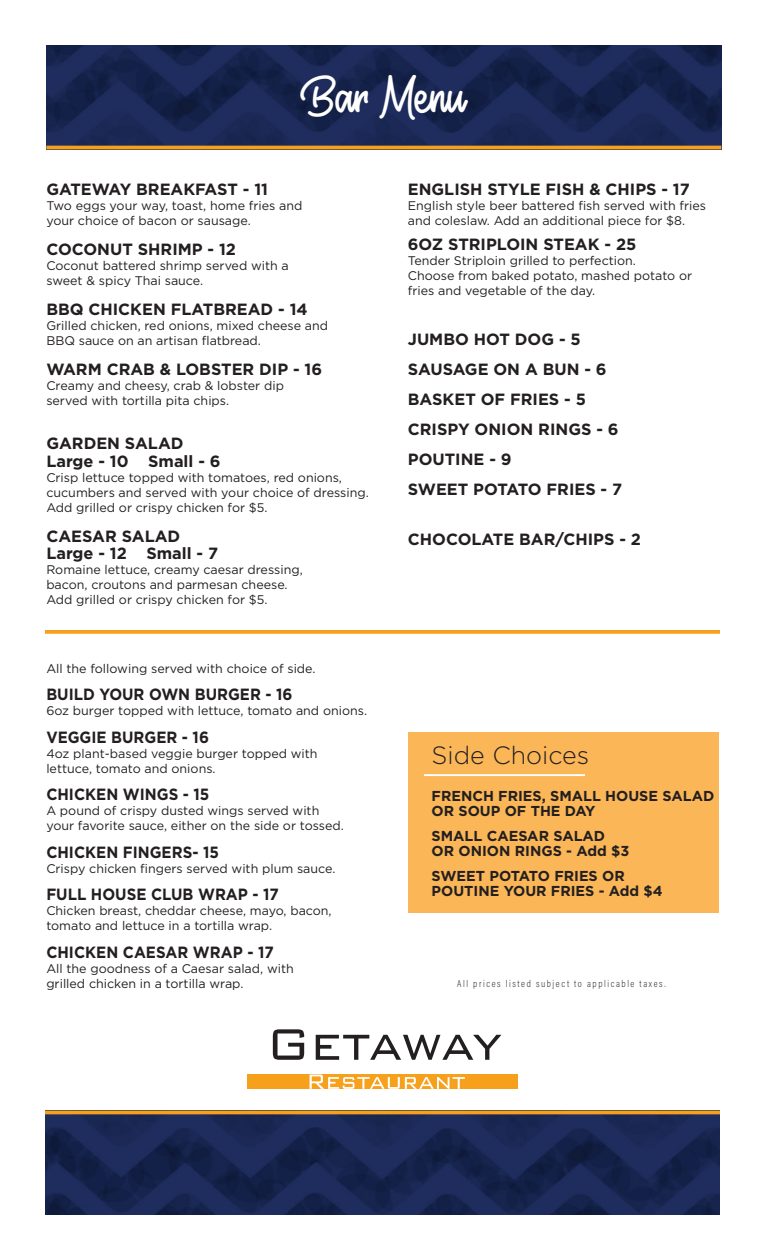
<style>
.page{position:relative;width:765px;height:1260px;background:#fff}
.page>*{position:absolute;margin:0;border:0;box-sizing:border-box;transform-origin:0 0}
.t1{font:37.5px "Daytime Gift Personal Use Only";color:#fff}
.t2{font:300 25px "Gotham";color:#231f20}
.t3{font:700 16.25px/30px "Gotham";color:#231f20}
.t4{font:700 16.25px "Gotham";color:#231f20;scale:.93 1}
.t5{font:700 14.38px/15px "Gotham";color:#231f20}
.t6{font:12.5px/15px "Gotham";color:#231f20}
.t7{font:10px "Acumin Variable Concept";letter-spacing:.05em;color:#231f20}
</style>
<div class="page">
<div style="left:408px;top:732px;width:311px;height:181px;background:#fab657"></div>
<img style="left:45px;top:1114px;width:675px;height:101px">
<hr style="left:45px;top:1111px;width:675px;height:3px;background:#f6a01b">
<div style="left:247px;top:1074px;width:271px;height:15px;background:#f6a01b"></div>
<svg style="left:273px;top:1029px;width:31px;height:31px"></svg>
<svg style="left:316px;top:1035px;width:185px;height:25px"></svg>
<svg style="left:310px;top:1075px;width:155px;height:14px"></svg>
<hr style="left:424px;top:774px;width:161px;height:2px;background:#fff">
<svg style="left:45px;top:630px;width:675px;height:4px;background:#f6a529"></svg>
<img style="left:46px;top:45px;width:675px;height:101px">
<hr style="left:46px;top:146px;width:675px;height:3px;background:#f6a01b">
<h1 class="t1" style="left:300px;top:76px;width:166px">Bar Menu</h1>
<h3 class="t3" style="left:46px;top:174px;width:223px">GATEWAY BREAKFAST - 11</h3>
<p class="t6" style="left:46px;top:198px;width:258px">Two eggs your way, toast, home fries and your choice of bacon or sausage.</p>
<h3 class="t3" style="left:46px;top:234px;width:191px">COCONUT SHRIMP - 12</h3>
<p class="t6" style="left:46px;top:258px;width:244px">Coconut battered shrimp served with a sweet &amp; spicy Thai sauce.</p>
<h3 class="t3" style="left:46px;top:294px;width:263px">BBQ CHICKEN FLATBREAD - 14</h3>
<p class="t6" style="left:46px;top:318px;width:283px">Grilled chicken, red onions, mixed cheese and<br>BBQ sauce on an artisan flatbread.</p>
<h3 class="t3" style="left:46px;top:354px;width:277px">WARM CRAB &amp; LOBSTER DIP - 16</h3>
<p class="t6" style="left:46px;top:378px;width:239px">Creamy and cheesy, crab &amp; lobster dip served with tortilla pita chips.</p>
<h3 class="t3" style="left:46px;top:434px;width:176px;line-height:17.5px">GARDEN SALAD<br>Large - 10 Small - 6</h3>
<p class="t6" style="left:46px;top:469px;width:324px">Crisp lettuce topped with tomatoes, red onions, cucumbers and served with your choice of dressing.<br>Add grilled or crispy chicken for $5.</p>
<h3 class="t3" style="left:46px;top:527px;width:173px;line-height:17.5px">CAESAR SALAD<br>Large - 12 Small - 7</h3>
<p class="t6" style="left:46px;top:562px;width:258px">Romaine lettuce, creamy caesar dressing, bacon, croutons and parmesan cheese.<br>Add grilled or crispy chicken for $5.</p>
<p class="t6" style="left:46px;top:661px;width:271px">All the following served with choice of side.</p>
<h3 class="t4" style="left:46px;top:684px;width:266px">BUILD YOUR OWN BURGER - 16</h3>
<p class="t6" style="left:46px;top:703px;width:322px">6oz burger topped with lettuce, tomato and onions.</p>
<h3 class="t4" style="left:46px;top:726px;width:176px">VEGGIE BURGER - 16</h3>
<p class="t6" style="left:46px;top:746px;width:273px">4oz plant-based veggie burger topped with lettuce, tomato and onions.</p>
<h3 class="t4" style="left:46px;top:784px;width:177px">CHICKEN WINGS - 15</h3>
<p class="t6" style="left:46px;top:803px;width:299px">A pound of crispy dusted wings served with your favorite sauce, either on the side or tossed.</p>
<h3 class="t4" style="left:46px;top:841px;width:187px">CHICKEN FINGERS- 15</h3>
<p class="t6" style="left:46px;top:861px;width:291px">Crispy chicken fingers served with plum sauce.</p>
<h3 class="t4" style="left:46px;top:884px;width:252px">FULL HOUSE CLUB WRAP - 17</h3>
<p class="t6" style="left:46px;top:903px;width:287px">Chicken breast, cheddar cheese, mayo, bacon, tomato and lettuce in a tortilla wrap.</p>
<h3 class="t4" style="left:46px;top:941px;width:246px">CHICKEN CAESAR WRAP - 17</h3>
<p class="t6" style="left:46px;top:961px;width:249px">All the goodness of a Caesar salad, with grilled chicken in a tortilla wrap.</p>
<h3 class="t3" style="left:408px;top:174px;width:284px">ENGLISH STYLE FISH &amp; CHIPS - 17</h3>
<p class="t6" style="left:408px;top:198px;width:300px">English style beer battered fish served with fries and coleslaw. Add an additional piece for $8.</p>
<h3 class="t3" style="left:408px;top:229px;width:230px">6OZ STRIPLOIN STEAK - 25</h3>
<p class="t6" style="left:408px;top:253px;width:286px">Tender Striploin grilled to perfection.<br>Choose from baked potato, mashed potato or fries and vegetable of the day.</p>
<h3 class="t3" style="left:408px;top:324px;width:216px">JUMBO HOT DOG - 5<br>SAUSAGE ON A BUN - 6<br>BASKET OF FRIES - 5<br>CRISPY ONION RINGS - 6<br>POUTINE - 9<br>SWEET POTATO FRIES - 7</h3>
<h3 class="t3" style="left:408px;top:524px;width:235px">CHOCOLATE BAR/CHIPS - 2</h3>
<h2 class="t2" style="left:432px;top:739px;width:159px">Side Choices</h2>
<p class="t5" style="left:432px;top:789px;width:284px">FRENCH FRIES, SMALL HOUSE SALAD<br>OR SOUP OF THE DAY</p>
<p class="t5" style="left:432px;top:829px;width:199px">SMALL CAESAR SALAD<br>OR ONION RINGS - Add $3</p>
<p class="t5" style="left:432px;top:869px;width:233px">SWEET POTATO FRIES OR<br>POUTINE YOUR FRIES - Add $4</p>
<p class="t7" style="left:457px;top:976px;width:211px">All prices listed subject to applicable taxes.</p>
</div>
